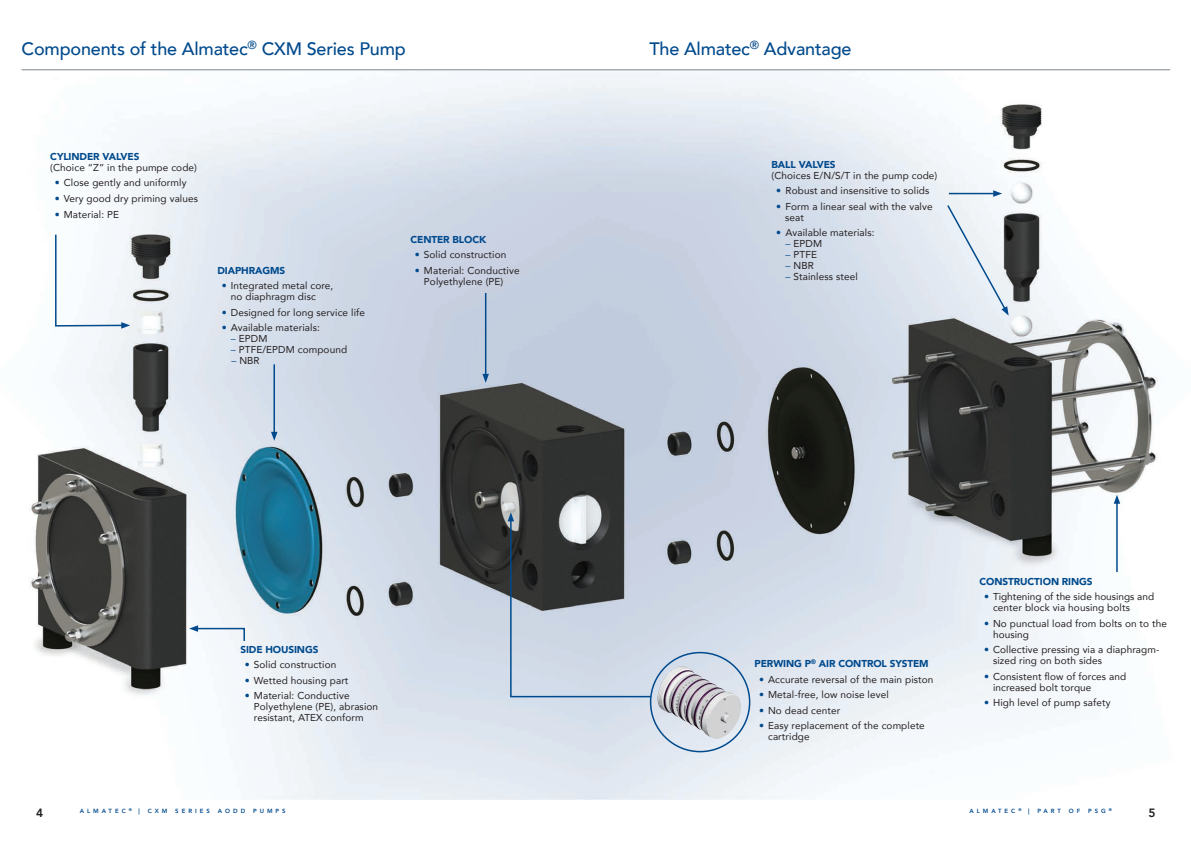
<style>
.page{position:relative;width:1191px;height:842px;background:#fff}
.page>*{position:absolute;margin:0;border:0;box-sizing:border-box;transform-origin:0 0}
.t1{font:500 18px "Avenir";letter-spacing:-.01em;color:#004a8d}
.t2{font:800 12px "Avenir";color:#231f20}
.t3{font:10px/11px "Avenir";letter-spacing:.01em;color:#231f20}
.t4{font:900 10px "Avenir";letter-spacing:-.01em;color:#004a8d}
.t5{font:800 6px "Avenir";letter-spacing:.5em;color:#004a8d}
.s1{color:#004a8d}
</style>
<div class="page">
<img style="left:21px;top:70px;width:1137px;height:729px">
<hr style="left:22px;top:70px;width:1148px;height:1px;background:#7e868d">
<hr style="left:949px;top:193px;width:47px;height:1px;background:#004a8d">
<svg style="left:993px;top:190px;width:9px;height:7px"></svg>
<svg style="left:945px;top:203px;width:63px;height:113px"></svg>
<img style="left:628px;top:647px;width:143px;height:111px">
<div style="left:650px;top:652px;width:100px;height:100px;border:2px solid #004a8d;border-radius:50%"></div>
<div style="left:54px;top:233px;width:76px;height:96px;background:#f5f8fb"></div>
<svg style="left:189px;top:625px;width:57px;height:17px"></svg>
<hr style="left:273px;top:364px;width:2px;height:71px;background:#004a8d">
<svg style="left:271px;top:432px;width:6px;height:9px"></svg>
<hr style="left:485px;top:293px;width:1px;height:84px;background:#004a8d">
<svg style="left:482px;top:374px;width:7px;height:9px"></svg>
<hr style="left:1116px;top:501px;width:1px;height:71px;background:#004a8d">
<svg style="left:1113px;top:495px;width:7px;height:9px"></svg>
<svg style="left:507px;top:512px;width:145px;height:186px;background:#939aa4"></svg>
<h1 class="t1" style="left:22px;top:33px;width:386px">Components of the Almatec<sup>®</sup> CXM Series Pump</h1>
<h1 class="t1" style="left:649px;top:33px;width:204px">The Almatec<sup>®</sup> Advantage</h1>
<p class="t4" style="left:50px;top:148px;width:91px">CYLINDER VALVES</p>
<p class="t3" style="left:50px;top:162px;width:148px">(Choice “Z” in the pumpe code)</p>
<p class="t3" style="left:55px;top:177px;width:133px"><span class="s1">•</span> Close gently and uniformly</p>
<p class="t3" style="left:55px;top:193px;width:145px"><span class="s1">•</span> Very good dry priming values</p>
<p class="t3" style="left:55px;top:208px;width:66px"><span class="s1">•</span> Material: PE</p>
<p class="t4" style="left:217px;top:262px;width:69px">DIAPHRAGMS</p>
<p class="t3" style="left:231px;top:280px;width:104px;text-indent:-9px"><span class="s1">•</span> Integrated metal core, no diaphragm disc</p>
<p class="t3" style="left:222px;top:306px;width:145px"><span class="s1">•</span> Designed for long service life</p>
<p class="t3" style="left:222px;top:322px;width:99px"><span class="s1">•</span> Available materials:</p>
<p class="t3" style="left:231px;top:333px;width:38px"><span class="s1">–</span> EPDM</p>
<p class="t3" style="left:231px;top:344px;width:118px"><span class="s1">–</span> PTFE/EPDM compound</p>
<p class="t3" style="left:231px;top:355px;width:30px"><span class="s1">–</span> NBR</p>
<p class="t4" style="left:410px;top:231px;width:77px">CENTER BLOCK</p>
<p class="t3" style="left:415px;top:249px;width:93px"><span class="s1">•</span> Solid construction</p>
<p class="t3" style="left:424px;top:264px;width:97px;text-indent:-9px"><span class="s1">•</span> Material: Conductive<br>Polyethylene (PE)</p>
<p class="t4" style="left:240px;top:641px;width:80px">SIDE HOUSINGS</p>
<p class="t3" style="left:245px;top:659px;width:93px"><span class="s1">•</span> Solid construction</p>
<p class="t3" style="left:245px;top:674px;width:105px"><span class="s1">•</span> Wetted housing part</p>
<p class="t3" style="left:254px;top:690px;width:126px;text-indent:-9px"><span class="s1">•</span> Material: Conductive<br>Polyethylene (PE), abrasion resistant, ATEX conform</p>
<p class="t4" style="left:771px;top:155px;width:66px">BALL VALVES</p>
<p class="t3" style="left:771px;top:169px;width:167px">(Choices E/N/S/T in the pump code)</p>
<p class="t3" style="left:776px;top:185px;width:155px"><span class="s1">•</span> Robust and insensitive to solids</p>
<p class="t3" style="left:785px;top:200px;width:149px;text-indent:-9px"><span class="s1">•</span> Form a linear seal with the valve seat</p>
<p class="t3" style="left:776px;top:227px;width:100px"><span class="s1">•</span> Available materials:</p>
<p class="t3" style="left:785px;top:238px;width:38px"><span class="s1">–</span> EPDM</p>
<p class="t3" style="left:785px;top:249px;width:33px"><span class="s1">–</span> PTFE</p>
<p class="t3" style="left:785px;top:260px;width:30px"><span class="s1">–</span> NBR</p>
<p class="t3" style="left:785px;top:271px;width:74px"><span class="s1">–</span> Stainless steel</p>
<p class="t4" style="left:754px;top:655px;width:176px">PERWING P<sup>®</sup> AIR CONTROL SYSTEM</p>
<p class="t3" style="left:759px;top:673px;width:176px"><span class="s1">•</span> Accurate reversal of the main piston</p>
<p class="t3" style="left:759px;top:689px;width:131px"><span class="s1">•</span> Metal-free, low noise level</p>
<p class="t3" style="left:759px;top:704px;width:83px"><span class="s1">•</span> No dead center</p>
<p class="t3" style="left:768px;top:720px;width:158px;text-indent:-9px"><span class="s1">•</span> Easy replacement of the complete cartridge</p>
<p class="t4" style="left:979px;top:573px;width:115px">CONSTRUCTION RINGS</p>
<p class="t3" style="left:993px;top:591px;width:163px;text-indent:-9px"><span class="s1">•</span> Tightening of the side housings and center block via housing bolts</p>
<p class="t3" style="left:993px;top:617px;width:175px;text-indent:-9px"><span class="s1">•</span> No punctual load from bolts on to the housing</p>
<p class="t3" style="left:993px;top:644px;width:168px;text-indent:-9px"><span class="s1">•</span> Collective pressing via a diaphragm&shy;sized ring on both sides</p>
<p class="t3" style="left:993px;top:670px;width:135px;text-indent:-9px"><span class="s1">•</span> Consistent flow of forces and increased bolt torque</p>
<p class="t3" style="left:984px;top:697px;width:128px"><span class="s1">•</span> High level of pump safety</p>
<p class="t5" style="left:80px;top:806px;width:54px">ALMATEC <sup>®</sup></p>
<p class="t5" style="left:1028px;top:806px;width:3px">|</p>
<p class="t5" style="left:1037px;top:806px;width:25px">PART</p>
<p class="t5" style="left:1068px;top:806px;width:13px">O F</p>
<p class="t5" style="left:1088px;top:806px;width:25px">PSG <sup>®</sup></p>
<p class="t5" style="left:969px;top:806px;width:54px">ALMATEC <sup>®</sup></p>
<p class="t2" style="left:36px;top:803px;width:9px">4</p>
<p class="t2" style="left:1148px;top:803px;width:9px">5</p>
<p class="t5" style="left:139px;top:806px;width:3px">|</p>
<p class="t5" style="left:148px;top:806px;width:21px">CXM</p>
<p class="t5" style="left:175px;top:806px;width:36px">SERIES</p>
<p class="t5" style="left:218px;top:806px;width:29px">AODD</p>
<p class="t5" style="left:253px;top:806px;width:34px">PUMPS</p>
</div>
